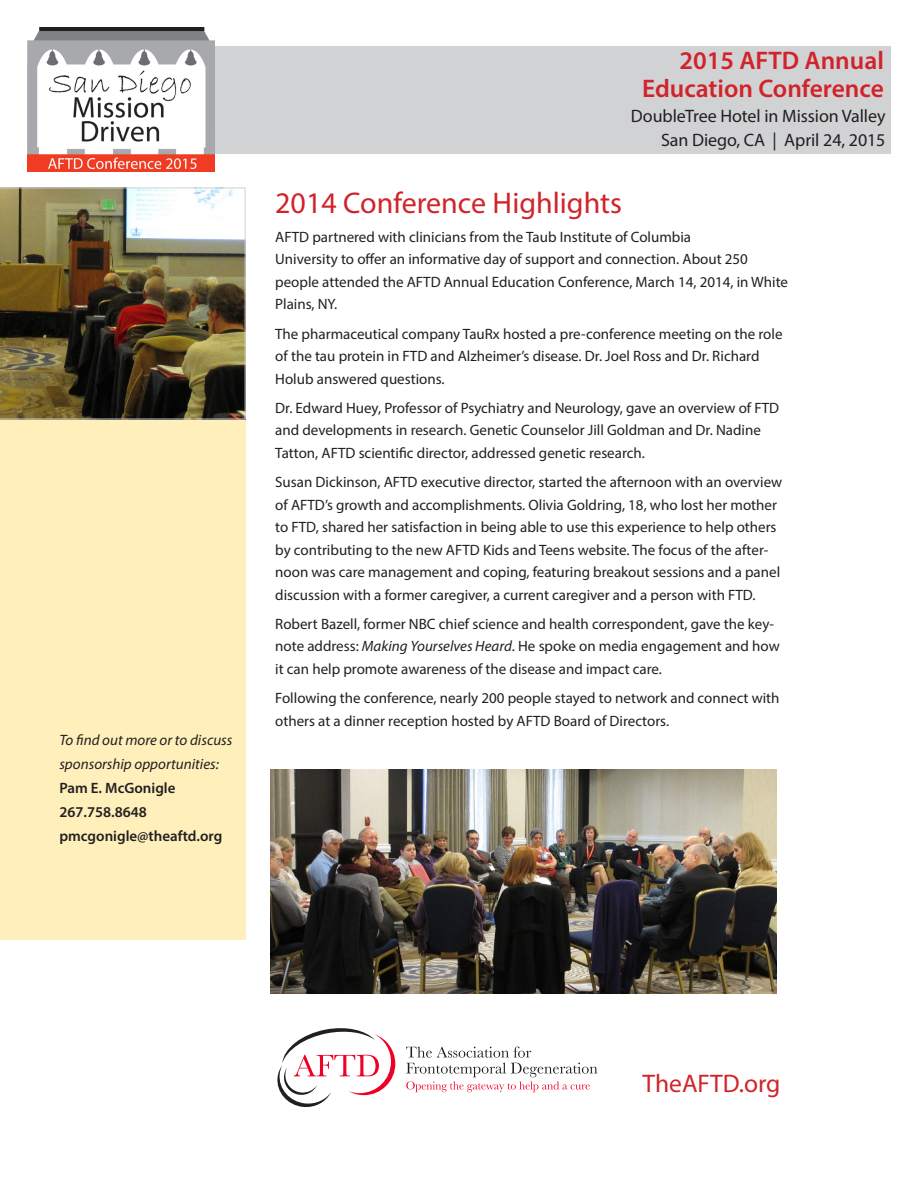
<style>
.page{position:relative;width:918px;height:1188px;background:#fff}
.page>*{position:absolute;margin:0;border:0;box-sizing:border-box;transform-origin:0 0}
.t1{font:30px "Myriad Pro";color:#d1232a}
.t2{font:600 25.5px/28.5px "Myriad Pro";color:#d1232a;text-align:right}
.t3{font:25.5px "Myriad Pro";color:#d1232a}
.t4{font:18px "Myriad Pro";letter-spacing:-.005em;color:#231f20}
.t5{font:15px/22.5px "Myriad Pro";color:#231f20}
.t6{font:italic 15px/24px "Myriad Pro";color:#231f20}
.t7{font:600 15px "Myriad Pro";color:#231f20}
.s1{font-style:italic}
</style>
<div class="page">
<div style="left:0;top:419px;width:245px;height:521px;background:#feefbb"></div>
<div style="left:29px;top:46px;width:862px;height:108px;background:#d1d2d4"></div>
<svg style="left:277px;top:1028px;width:118px;height:79px"></svg>
<svg style="left:406px;top:1047px;width:191px;height:45px"></svg>
<img style="left:0;top:188px;width:245px;height:231px">
<img style="left:270px;top:770px;width:507px;height:224px">
<img style="left:27px;top:27px;width:188px;height:144px">
<p class="t6" style="left:59px;top:728px;width:175px">To find out more or to discuss sponsorship opportunities:</p>
<p class="t7" style="left:59px;top:778px;width:118px">Pam E. McGonigle</p>
<p class="t7" style="left:59px;top:802px;width:89px">267.758.8648</p>
<p class="t7" style="left:59px;top:826px;width:164px">pmcgonigle@theaftd.org</p>
<p class="t2" style="left:642px;top:45px;width:243px">2015 AFTD Annual<br>Education Conference</p>
<p class="t4" style="left:631px;top:105px;width:256px">DoubleTree Hotel in Mission Valley</p>
<p class="t4" style="left:661px;top:129px;width:226px">San Diego, CA | April 24, 2015</p>
<p class="t1" style="left:275px;top:184px;width:348px">2014 Conference Highlights</p>
<p class="t5" style="left:275px;top:225px;width:514px">AFTD partnered with clinicians from the Taub Institute of Columbia<br>University to offer an informative day of support and connection. About 250 people attended the AFTD Annual Education Conference, March 14, 2014, in White Plains, NY.</p>
<p class="t5" style="left:275px;top:322px;width:509px">The pharmaceutical company TauRx hosted a pre-conference meeting on the role of the tau protein in FTD and Alzheimer’s disease. Dr. Joel Ross and Dr. Richard<br>Holub answered questions.</p>
<p class="t5" style="left:275px;top:396px;width:505px">Dr. Edward Huey, Professor of Psychiatry and Neurology, gave an overview of FTD and developments in research. Genetic Counselor Jill Goldman and Dr. Nadine<br>Tatton, AFTD scientific director, addressed genetic research.</p>
<p class="t5" style="left:275px;top:471px;width:509px">Susan Dickinson, AFTD executive director, started the afternoon with an overview of AFTD’s growth and accomplishments. Olivia Goldring, 18, who lost her mother to FTD, shared her satisfaction in being able to use this experience to help others by contributing to the new AFTD Kids and Teens website. The focus of the after&shy;noon was care management and coping, featuring breakout sessions and a panel discussion with a former caregiver, a current caregiver and a person with FTD.</p>
<p class="t5" style="left:275px;top:612px;width:506px">Robert Bazell, former NBC chief science and health correspondent, gave the key&shy;note address: <span class="s1">Making Yourselves Heard</span>. He spoke on media engagement and how it can help promote awareness of the disease and impact care.</p>
<p class="t5" style="left:275px;top:687px;width:506px">Following the conference, nearly 200 people stayed to network and connect with others at a dinner reception hosted by AFTD Board of Directors.</p>
<p class="t3" style="left:643px;top:1068px;width:139px">TheAFTD.org</p>
</div>
